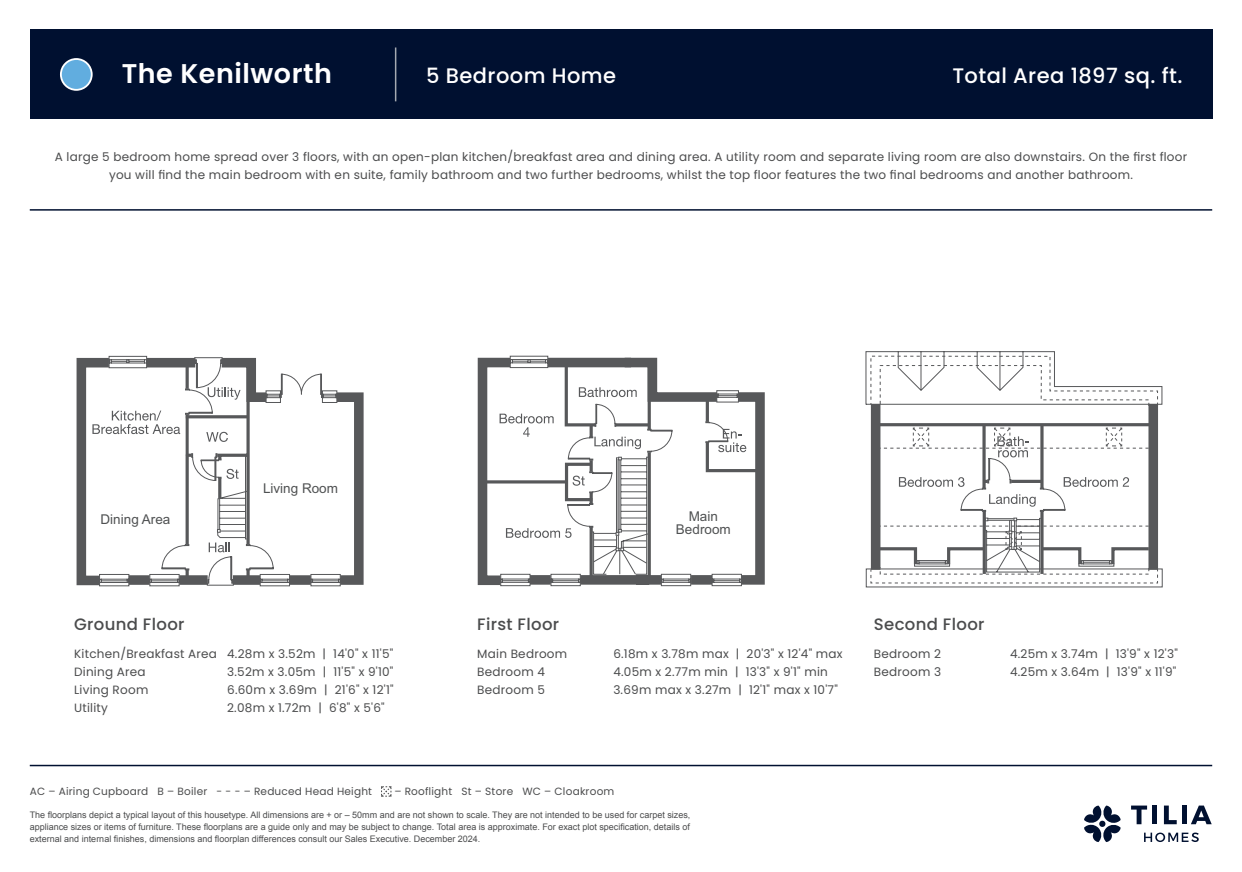
<style>
.page{position:relative;width:1242px;height:872px;background:#fff}
.page>*{position:absolute;margin:0;border:0;box-sizing:border-box;transform-origin:0 0}
.t1{font:600 27px "Poppins";letter-spacing:.02em;color:#fff}
.t2{font:500 21px "Poppins";letter-spacing:.02em;color:#fff}
.t3{font:500 16.5px "Poppins";letter-spacing:.02em;color:#4b4c4d}
.t4{font:13.5px/13.5px "Arial";color:#4f5152;text-align:center}
.t5{font:12px/18px "Poppins";letter-spacing:.02em;color:#4b4c4d}
.t6{font:10.5px "Poppins";letter-spacing:.02em;color:#4b4c4d}
.t7{font:9px/12px "Arial";color:#4b4c4d;text-align:justify}
</style>
<div class="page">
<hr style="left:30px;top:764px;width:1182px;height:2px;background:#001030">
<hr style="left:30px;top:209px;width:1182px;height:2px;background:#001030">
<svg style="left:1131px;top:805px;width:16px;height:19px"></svg>
<div style="left:1152px;top:805px;width:5px;height:19px;background:#001030"></div>
<svg style="left:1164px;top:805px;width:12px;height:19px"></svg>
<div style="left:1181px;top:805px;width:5px;height:19px;background:#001030"></div>
<svg style="left:1191px;top:805px;width:20px;height:19px"></svg>
<svg style="left:1144px;top:832px;width:54px;height:10px"></svg>
<svg style="left:1084px;top:805px;width:36px;height:37px"></svg>
<div style="left:30px;top:30px;width:1182px;height:89px;background:#001030"></div>
<hr style="left:395px;top:47px;width:1px;height:54px;background:#a5aab2">
<div style="left:61px;top:59px;width:31px;height:31px;background:#61addf;border-radius:50%"></div>
<div style="left:60px;top:58px;width:33px;height:33px;border:2px solid #fff;border-radius:50%"></div>
<svg style="left:341px;top:392px;width:23px;height:193px"></svg>
<svg style="left:77px;top:355px;width:264px;height:232px"></svg>
<svg style="left:865px;top:351px;width:297px;height:54px"></svg>
<svg style="left:870px;top:355px;width:288px;height:228px"></svg>
<svg style="left:876px;top:422px;width:276px;height:151px"></svg>
<svg style="left:761px;top:392px;width:4px;height:193px"></svg>
<svg style="left:477px;top:355px;width:284px;height:232px"></svg>
<svg style="left:381px;top:786px;width:11px;height:11px"></svg>
<h1 class="t1" style="left:122px;top:58px;width:212px">The Kenilworth</h1>
<h2 class="t2" style="left:426px;top:64px;width:191px">5 Bedroom Home</h2>
<h2 class="t2" style="left:952px;top:64px;width:232px">Total Area 1897 sq. ft.</h2>
<p class="t5" style="left:55px;top:148px;width:1134px;text-align:center">A large 5 bedroom home spread over 3 floors, with an open-plan kitchen/breakfast area and dining area. A utility room and separate living room are also downstairs. On the first floor you will find the main bedroom with en suite, family bathroom and two further bedrooms, whilst the top floor features the two final bedrooms and another bathroom.</p>
<p class="t4" style="left:263px;top:481px;width:77px">Living Room</p>
<p class="t4" style="left:101px;top:512px;width:71px">Dining Area</p>
<p class="t4" style="left:676px;top:509px;width:56px">Main<br>Bedroom</p>
<h3 class="t3" style="left:74px;top:615px;width:112px">Ground Floor</h3>
<h3 class="t3" style="left:477px;top:615px;width:83px">First Floor</h3>
<p class="t5" style="left:74px;top:644px;width:321px">Kitchen/Breakfast Area 4.28m x 3.52m | 14'0" x 11'5"<br>Dining Area</p>
<p class="t5" style="left:227px;top:662px;width:168px">3.52m x 3.05m | 11'5" x 9'10"</p>
<p class="t5" style="left:74px;top:680px;width:76px">Living Room</p>
<p class="t5" style="left:227px;top:680px;width:168px">6.60m x 3.69m | 21'6" x 12'1"</p>
<p class="t5" style="left:74px;top:698px;width:35px">Utility</p>
<p class="t5" style="left:227px;top:698px;width:159px">2.08m x 1.72m | 6'8" x 5'6"</p>
<p class="t5" style="left:477px;top:644px;width:92px">Main Bedroom</p>
<p class="t5" style="left:613px;top:644px;width:231px">6.18m x 3.78m max | 20'3" x 12'4" max</p>
<p class="t5" style="left:477px;top:662px;width:69px">Bedroom 4</p>
<p class="t5" style="left:613px;top:662px;width:216px">4.05m x 2.77m min | 13'3" x 9'1" min</p>
<p class="t5" style="left:477px;top:680px;width:69px">Bedroom 5</p>
<p class="t5" style="left:613px;top:680px;width:226px">3.69m max x 3.27m | 12'1" max x 10'7"</p>
<p class="t6" style="left:30px;top:785px;width:344px">AC – Airing Cupboard B – Boiler - - - – Reduced Head Height</p>
<p class="t6" style="left:394px;top:785px;width:221px">– Rooflight St – Store WC – Cloakroom</p>
<p class="t7" style="left:30px;top:808px;width:662px">The floorplans depict a typical layout of this housetype. All dimensions are + or – 50mm and are not shown to scale. They are not intended to be used for carpet sizes, appliance sizes or items of furniture. These floorplans are a guide only and may be subject to change. Total area is approximate. For exact plot specification, details of external and internal finishes, dimensions and floorplan differences consult our Sales Executive. December 2024.</p>
<h3 class="t3" style="left:874px;top:615px;width:112px">Second Floor</h3>
<p class="t5" style="left:874px;top:644px;width:69px">Bedroom 2</p>
<p class="t5" style="left:1010px;top:644px;width:169px">4.25m x 3.74m | 13'9" x 12'3"</p>
<p class="t5" style="left:874px;top:662px;width:69px">Bedroom 3</p>
<p class="t5" style="left:1010px;top:662px;width:168px">4.25m x 3.64m | 13'9" x 11'9"</p>
</div>
